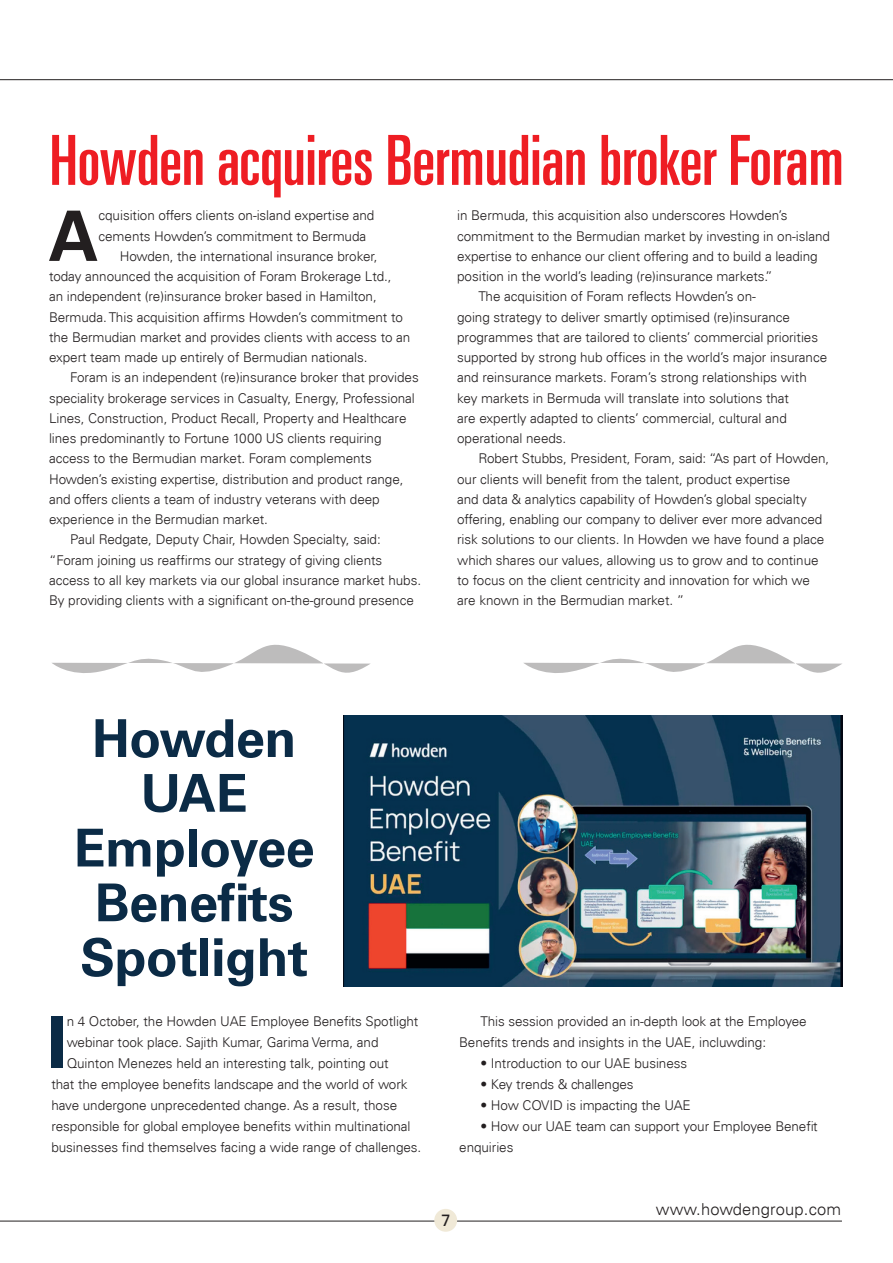
<style>
.page{position:relative;width:893px;height:1263px;background:#fff}
.page>*{position:absolute;margin:0;border:0;box-sizing:border-box;transform-origin:0 0}
.body_copy{font:700 71.55px "Univers LT Std";color:#0b2b46}
.body_copy-2{font:700 69.45px "Univers LT Std";color:#231f20}
.body_copy-3{font:ultra-condensed 69.15px "Univers LT Std";letter-spacing:-.005em;color:#ee1d23}
.body_copy-4{font:700 52.2px/54.8px "Univers LT Std";letter-spacing:-.01em;color:#0b2b46;text-align:center}
.t1{font:16.65px "Univers LT Std";color:#231f20}
.t2{font:300 16.5px "Univers LT Std";letter-spacing:.01em;color:#231f20}
.body_copy-5{font:300 13.5px/20.2px "Univers LT Std";letter-spacing:-.005em;color:#231f20}
</style>
<div class="page">
<hr style="left:0;top:1221px;width:842px;height:1px;background:#231f20">
<div style="left:434px;top:1209px;width:23px;height:23px;background:#f0e9d7;border-radius:50%"></div>
<svg style="left:0;top:79px;width:893px;height:2px;background:#908e8e"></svg>
<img style="left:343px;top:715px;width:499px;height:272px">
<svg style="left:52px;top:644px;width:319px;height:29px"></svg>
<svg style="left:524px;top:644px;width:318px;height:29px"></svg>
<p class="body_copy-3" style="left:50px;top:119px;width:796px">Howden acquires Bermudian broker Foram</p>
<p class="body_copy-2" style="left:49px;top:194px;width:52px">A</p>
<p class="body_copy-5" style="left:99px;top:205px;width:277px">cquisition offers clients on-island expertise and cements Howden’s commitment to Bermuda</p>
<p class="body_copy-5" style="left:49px;top:246px;width:363px;text-indent:71px">Howden, the international insurance broker, today announced the acquisition of Foram Brokerage Ltd.,<br>an independent (re)insurance broker based in Hamilton, Bermuda. This acquisition affirms Howden’s commitment to the Bermudian market and provides clients with access to an expert team made up entirely of Bermudian nationals.</p>
<p class="body_copy-5" style="left:49px;top:367px;width:371px;text-indent:21px">Foram is an independent (re)insurance broker that provides speciality brokerage services in Casualty, Energy, Professional Lines, Construction, Product Recall, Property and Healthcare lines predominantly to Fortune 1000 US clients requiring access to the Bermudian market. Foram complements Howden’s existing expertise, distribution and product range, and offers clients a team of industry veterans with deep experience in the Bermudian market.</p>
<p class="body_copy-5" style="left:49px;top:529px;width:374px;text-indent:21px">Paul Redgate, Deputy Chair, Howden Specialty, said: “Foram joining us reaffirms our strategy of giving clients access to all key markets via our global insurance market hubs.<br>By providing clients with a significant on-the-ground presence</p>
<p class="body_copy-5" style="left:457px;top:205px;width:374px">in Bermuda, this acquisition also underscores Howden’s commitment to the Bermudian market by investing in on-island expertise to enhance our client offering and to build a leading position in the world’s leading (re)insurance markets.”</p>
<p class="body_copy-5" style="left:457px;top:286px;width:372px;text-indent:21px">The acquisition of Foram reflects Howden’s on-<br>going strategy to deliver smartly optimised (re)insurance programmes that are tailored to clients’ commercial priorities supported by strong hub offices in the world’s major insurance and reinsurance markets. Foram’s strong relationships with key markets in Bermuda will translate into solutions that<br>are expertly adapted to clients’ commercial, cultural and operational needs.</p>
<p class="body_copy-5" style="left:457px;top:448px;width:374px;text-indent:21px">Robert Stubbs, President, Foram, said: “As part of Howden, our clients will benefit from the talent, product expertise<br>and data &amp; analytics capability of Howden’s global specialty offering, enabling our company to deliver ever more advanced risk solutions to our clients. In Howden we have found a place which shares our values, allowing us to grow and to continue to focus on the client centricity and innovation for which we are known in the Bermudian market. ”</p>
<p class="body_copy-4" style="left:74px;top:711px;width:242px">Howden<br>UAE<br>Employee<br>Benefits<br>Spotlight</p>
<p class="body_copy" style="left:47px;top:999px;width:21px">I</p>
<p class="body_copy-5" style="left:67px;top:1011px;width:353px">n 4 October, the Howden UAE Employee Benefits Spotlight</p>
<p class="body_copy-5" style="left:67px;top:1032px;width:313px">webinar took place. Sajith Kumar, Garima Verma, and</p>
<p class="body_copy-5" style="left:67px;top:1053px;width:324px">Quinton Menezes held an interesting talk, pointing out</p>
<p class="body_copy-5" style="left:51px;top:1074px;width:358px">that the employee benefits landscape and the world of work</p>
<p class="body_copy-5" style="left:51px;top:1095px;width:347px">have undergone unprecedented change. As a result, those</p>
<p class="body_copy-5" style="left:51px;top:1116px;width:361px">responsible for global employee benefits within multinational</p>
<p class="body_copy-5" style="left:51px;top:1137px;width:371px">businesses find themselves facing a wide range of challenges.</p>
<p class="body_copy-5" style="left:459px;top:1010px;width:349px;line-height:21px;text-indent:21px">This session provided an in-depth look at the Employee<br>Benefits trends and insights in the UAE, incluwding:</p>
<p class="body_copy-5" style="left:480px;top:1053px;width:208px">• Introduction to our UAE business</p>
<p class="body_copy-5" style="left:480px;top:1074px;width:155px">• Key trends &amp; challenges</p>
<p class="body_copy-5" style="left:480px;top:1095px;width:212px">• How COVID is impacting the UAE</p>
<p class="body_copy-5" style="left:459px;top:1115px;width:360px;line-height:21px;text-indent:21px">• How our UAE team can support your Employee Benefit enquiries</p>
<p class="t1" style="left:441px;top:1210px;width:11px">7</p>
<p class="t2" style="left:656px;top:1199px;width:187px">www.howdengroup.com</p>
</div>
